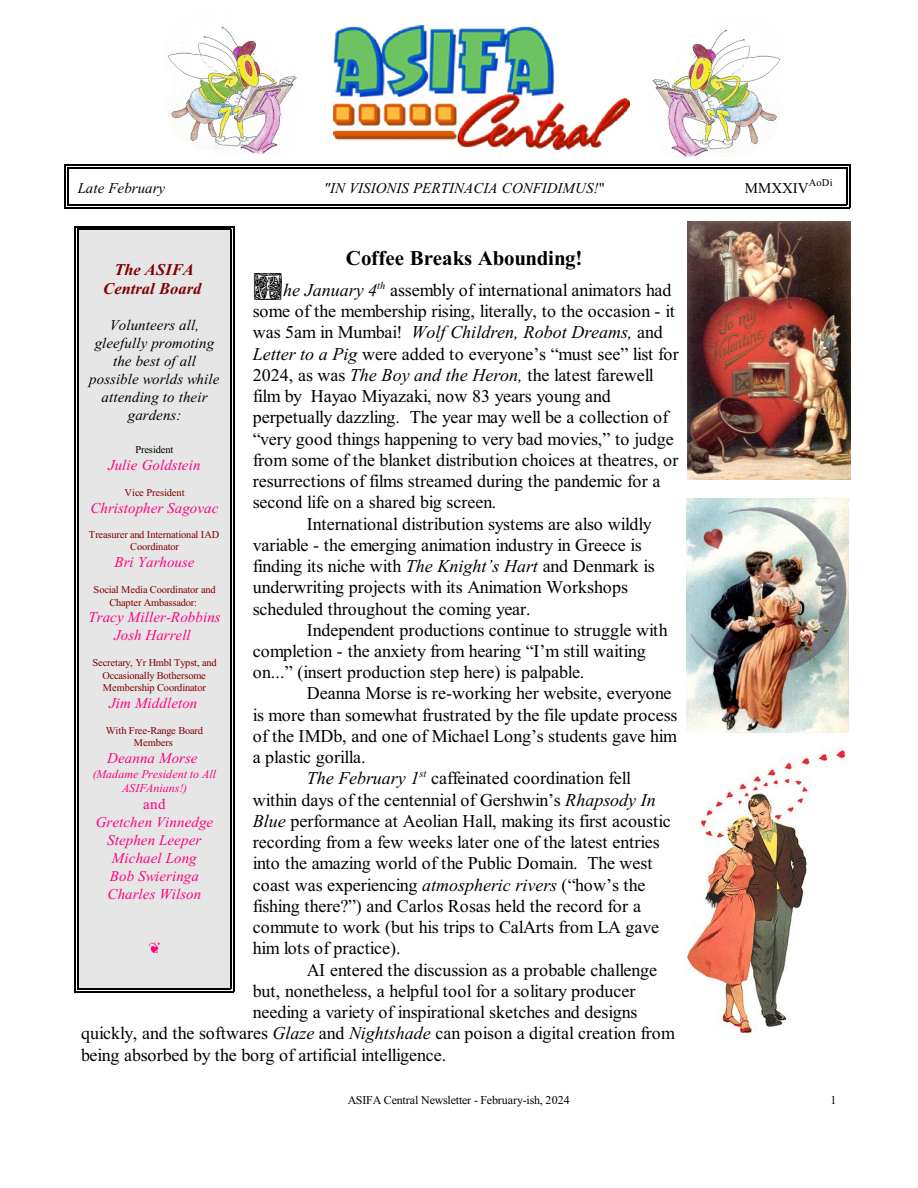
<style>
.page{position:relative;width:918px;height:1188px;background:#fff}
.page>*{position:absolute;margin:0;border:0;box-sizing:border-box;transform-origin:0 0}
.t1{font:700 21px "Times New Roman";letter-spacing:-.005em;color:#000}
.t2{font:18px "Times New Roman";color:#000}
.t3{font:18px "Times New Roman";letter-spacing:-.02em;color:#000}
.t4{font:italic 18px "Times New Roman";color:#000}
.t5{font:italic 700 16.5px/19.5px "Times New Roman";color:#800000;text-align:center}
.t6{font:italic 15px/18px "Times New Roman";letter-spacing:.005em;color:#ff0080;text-align:center}
.t7{font:italic 15px/18px "Times New Roman";letter-spacing:.005em;color:#000;text-align:center}
.t8{font:15px "Times New Roman";color:#000}
.t9{font:15px "Times New Roman";color:#ff0080}
.t10{font:12px "Times New Roman";letter-spacing:-.01em;color:#000}
.t11{font:italic 12px/14.1px "Times New Roman";color:#ff0080;text-align:center}
.t12{font:10.5px/12.3px "Times New Roman";letter-spacing:-.015em;color:#800000;text-align:center}
.t13{font:10.5px "Times New Roman";color:#000}
.s1{font-style:normal}
.s2{font-style:italic}
</style>
<div class="page">
<img style="left:652px;top:29px;width:128px;height:128px">
<img style="left:168px;top:26px;width:129px;height:128px">
<img style="left:334px;top:26px;width:295px;height:124px">
<img style="left:688px;top:222px;width:162px;height:258px">
<img style="left:686px;top:499px;width:163px;height:234px">
<img style="left:685px;top:748px;width:162px;height:286px">
<hr style="left:67px;top:167px;width:1px;height:38px;background:#000">
<hr style="left:846px;top:167px;width:1px;height:38px;background:#000">
<hr style="left:67px;top:167px;width:780px;height:1px;background:#000">
<hr style="left:67px;top:204px;width:780px;height:1px;background:#000">
<hr style="left:64px;top:164px;width:2px;height:44px;background:#000">
<hr style="left:849px;top:164px;width:1px;height:44px;background:#000">
<hr style="left:64px;top:164px;width:786px;height:1px;background:#000">
<hr style="left:64px;top:207px;width:786px;height:1px;background:#000">
<div style="left:77px;top:229px;width:154px;height:760px;background:#e6e6e6"></div>
<hr style="left:77px;top:229px;width:1px;height:760px;background:#000">
<hr style="left:230px;top:229px;width:1px;height:760px;background:#000">
<hr style="left:77px;top:229px;width:154px;height:1px;background:#000">
<hr style="left:77px;top:988px;width:154px;height:1px;background:#000">
<hr style="left:75px;top:226px;width:1px;height:766px;background:#000">
<hr style="left:233px;top:226px;width:1px;height:766px;background:#000">
<hr style="left:75px;top:226px;width:159px;height:1px;background:#000">
<hr style="left:75px;top:991px;width:159px;height:1px;background:#000">
<p class="t13" style="left:809px;top:178px;width:25px">AoDi</p>
<p class="t7" style="left:78px;top:180px;width:89px">Late February</p>
<p class="t7" style="left:324px;top:180px;width:282px">"IN VISIONIS PERTINACIA CONFIDIMUS!<span class="s1">"</span></p>
<p class="t8" style="left:745px;top:183px;width:65px">MMXXIV</p>
<p class="t1" style="left:346px;top:251px;width:238px">Coffee Breaks Abounding!</p>
<p class="t2" style="left:283px;top:283px;width:390px"><span class="s2">he January 4</span><sup>th</sup> assembly of international animators had</p>
<p class="t2" style="left:253px;top:305px;width:423px">some of the membership rising, literally, to the occasion - it</p>
<p class="t4" style="left:253px;top:326px;width:412px"><span class="s1">was 5am in Mumbai!</span> Wolf Children, Robot Dreams, <span class="s1">and</span></p>
<p class="t2" style="left:253px;top:347px;width:428px"><span class="s2">Letter to a Pig</span> were added to everyone’s “must see” list for</p>
<p class="t2" style="left:253px;top:368px;width:403px">2024, as was <span class="s2">The Boy and the Heron,</span> the latest farewell</p>
<p class="t2" style="left:253px;top:390px;width:360px">film by Hayao Miyazaki, now 83 years young and</p>
<p class="t2" style="left:253px;top:411px;width:417px">perpetually dazzling. The year may well be a collection of</p>
<p class="t2" style="left:253px;top:432px;width:423px">“very good things happening to very bad movies,” to judge</p>
<p class="t2" style="left:253px;top:453px;width:427px">from some of the blanket distribution choices at theatres, or</p>
<p class="t2" style="left:253px;top:475px;width:409px">resurrections of films streamed during the pandemic for a</p>
<p class="t2" style="left:253px;top:496px;width:245px">second life on a shared big screen.</p>
<p class="t2" style="left:307px;top:517px;width:347px">International distribution systems are also wildly</p>
<p class="t2" style="left:253px;top:538px;width:391px">variable - the emerging animation industry in Greece is</p>
<p class="t3" style="left:253px;top:560px;width:404px">finding its niche with <span class="s2">The Knight’s Hart</span> and Denmark is</p>
<p class="t2" style="left:253px;top:581px;width:377px">underwriting projects with its Animation Workshops</p>
<p class="t2" style="left:253px;top:602px;width:280px">scheduled throughout the coming year.</p>
<p class="t2" style="left:307px;top:623px;width:362px">Independent productions continue to struggle with</p>
<p class="t2" style="left:253px;top:645px;width:395px">completion - the anxiety from hearing “I’m still waiting</p>
<p class="t2" style="left:253px;top:666px;width:333px">on...” (insert production step here) is palpable.</p>
<p class="t2" style="left:307px;top:687px;width:366px">Deanna Morse is re-working her website, everyone</p>
<p class="t2" style="left:253px;top:708px;width:426px">is more than somewhat frustrated by the file update process</p>
<p class="t2" style="left:253px;top:729px;width:426px">of the IMDb, and one of Michael Long’s students gave him</p>
<p class="t2" style="left:253px;top:751px;width:114px">a plastic gorilla.</p>
<p class="t2" style="left:307px;top:772px;width:326px"><span class="s2">The February 1</span><sup>st</sup> caffeinated coordination fell</p>
<p class="t2" style="left:253px;top:793px;width:405px">within days of the centennial of Gershwin’s <span class="s2">Rhapsody In</span></p>
<p class="t2" style="left:253px;top:814px;width:420px"><span class="s2">Blue</span> performance at Aeolian Hall, making its first acoustic</p>
<p class="t2" style="left:253px;top:836px;width:409px">recording from a few weeks later one of the latest entries</p>
<p class="t2" style="left:253px;top:857px;width:401px">into the amazing world of the Public Domain. The west</p>
<p class="t2" style="left:253px;top:878px;width:394px">coast was experiencing <span class="s2">atmospheric rivers</span> (“how’s the</p>
<p class="t2" style="left:253px;top:899px;width:390px">fishing there?”) and Carlos Rosas held the record for a</p>
<p class="t2" style="left:253px;top:921px;width:408px">commute to work (but his trips to CalArts from LA gave</p>
<p class="t2" style="left:253px;top:942px;width:150px">him lots of practice).</p>
<p class="t2" style="left:307px;top:963px;width:352px">AI entered the discussion as a probable challenge</p>
<p class="t2" style="left:253px;top:984px;width:384px">but, nonetheless, a helpful tool for a solitary producer</p>
<p class="t2" style="left:253px;top:1006px;width:386px">needing a variety of inspirational sketches and designs</p>
<p class="t2" style="left:81px;top:1027px;width:596px">quickly, and the softwares <span class="s2">Glaze</span> and <span class="s2">Nightshade</span> can poison a digital creation from</p>
<p class="t2" style="left:81px;top:1048px;width:367px">being absorbed by the borg of artificial intelligence.</p>
<p class="t10" style="left:348px;top:1096px;width:224px">ASIFA Central Newsletter - February-ish, 2024</p>
<p class="t10" style="left:830px;top:1096px;width:7px">1</p>
<p class="t5" style="left:103px;top:261px;width:100px">The ASIFA<br>Central Board</p>
<p class="t7" style="left:89px;top:318px;width:132px">Volunteers all, gleefully promoting the best of all possible worlds while attending to their gardens:</p>
<p class="t13" style="left:135px;top:446px;width:40px">President</p>
<p class="t6" style="left:108px;top:458px;width:94px">Julie Goldstein</p>
<p class="t12" style="left:125px;top:487px;width:62px">Vice President</p>
<p class="t6" style="left:90px;top:500px;width:130px">Christopher Sagovac</p>
<p class="t12" style="left:89px;top:530px;width:132px">Treasurer and International IAD<br>Coordinator</p>
<p class="t6" style="left:114px;top:555px;width:82px">Bri Yarhouse</p>
<p class="t12" style="left:94px;top:585px;width:124px">Social Media Coordinator and<br>Chapter Ambassador:</p>
<p class="t6" style="left:89px;top:610px;width:134px">Tracy Miller-Robbins<br>Josh Harrell</p>
<p class="t12" style="left:93px;top:658px;width:126px">Secretary, Yr Hmbl Typst, and<br>Occasionally Bothersome<br>Membership Coordinator</p>
<p class="t6" style="left:109px;top:695px;width:90px">Jim Middleton</p>
<p class="t12" style="left:106px;top:725px;width:99px">With Free-Range Board<br>Members</p>
<p class="t6" style="left:107px;top:750px;width:92px">Deanna Morse</p>
<p class="t11" style="left:93px;top:768px;width:125px">(Madame President to All<br>ASIFAnians!)</p>
<p class="t9" style="left:143px;top:799px;width:24px">and</p>
<p class="t6" style="left:96px;top:814px;width:119px">Gretchen Vinnedge<br>Stephen Leeper<br>Michael Long<br>Bob Swieringa<br>Charles Wilson</p>
</div>
